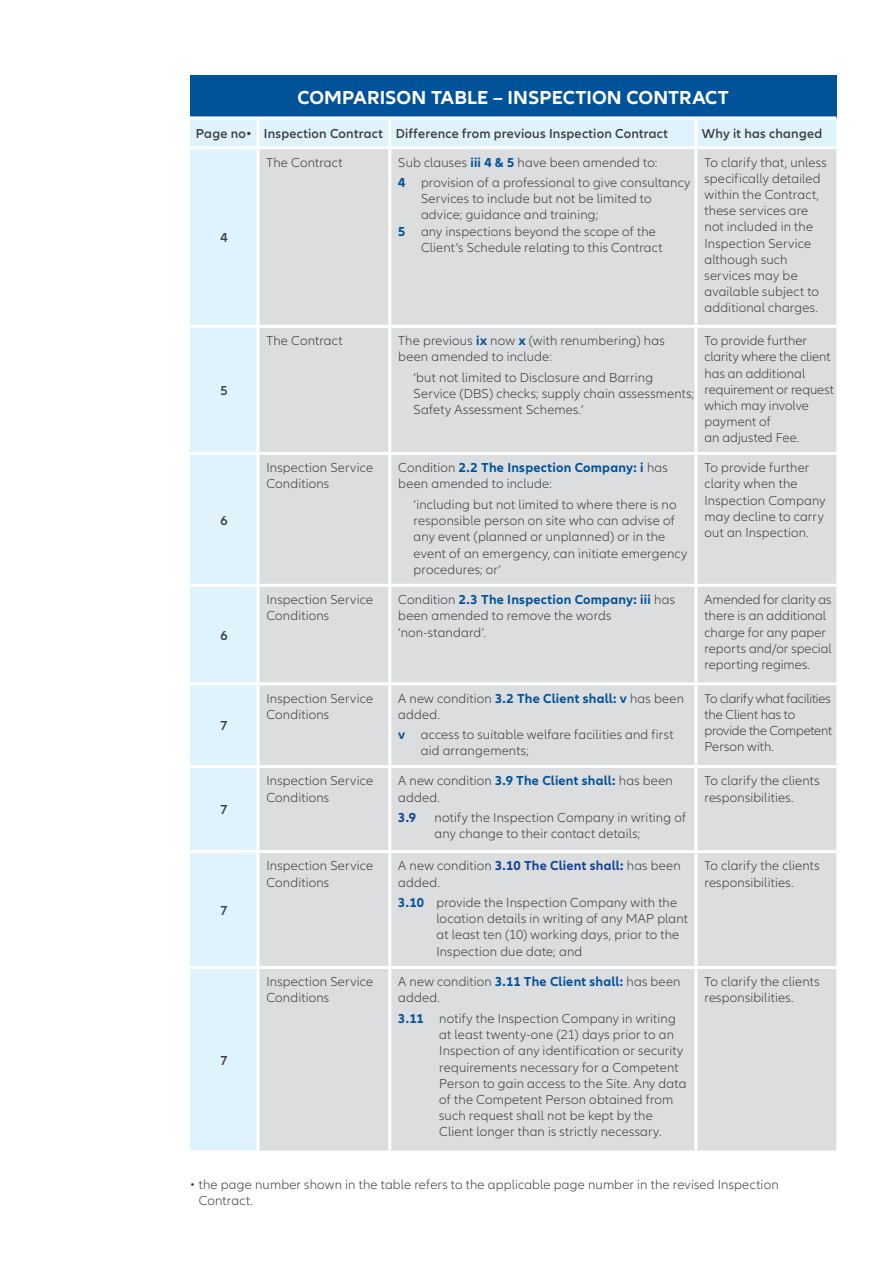
<style>
.page{position:relative;width:893px;height:1263px;background:#fff}
.page>*{position:absolute;margin:0;border:0;box-sizing:border-box;transform-origin:0 0}
.t1{font:700 19.5px "Allianz Neo";letter-spacing:.005em;color:#fff}
.t2{font:300 13.5px/16.2px "Allianz Neo";letter-spacing:.01em;color:#3e3e3f}
.t3{font:600 13.5px "Allianz Neo";letter-spacing:.015em;color:#3e3e3f}
.t4{font:300 13.5px/16.2px "Allianz Neo";letter-spacing:-.015em;color:#3e3e3f}
.t5{font:700 13.5px "Allianz Neo";color:#124494}
.s1{font-weight:700;color:#015399}
.s2{font-weight:700;color:#124494}
</style>
<div class="page">
<div style="left:190px;top:75px;width:646px;height:43px;background:#015399"></div>
<div style="left:190px;top:119px;width:646px;height:1031px;background:#dff3fc"></div>
<div style="left:259px;top:149px;width:577px;height:1001px;background:#dcdddf"></div>
<hr style="left:190px;top:116px;width:68px;height:3px;background:#fff">
<hr style="left:258px;top:116px;width:132px;height:3px;background:#fff">
<hr style="left:256px;top:119px;width:3px;height:27px;background:#fff">
<hr style="left:390px;top:116px;width:306px;height:3px;background:#fff">
<hr style="left:388px;top:119px;width:3px;height:27px;background:#fff">
<hr style="left:696px;top:116px;width:140px;height:3px;background:#fff">
<hr style="left:694px;top:119px;width:3px;height:27px;background:#fff">
<hr style="left:190px;top:146px;width:68px;height:3px;background:#fff">
<hr style="left:258px;top:146px;width:132px;height:3px;background:#fff">
<hr style="left:256px;top:149px;width:3px;height:176px;background:#fff">
<hr style="left:390px;top:146px;width:306px;height:3px;background:#fff">
<hr style="left:388px;top:149px;width:3px;height:176px;background:#fff">
<hr style="left:696px;top:146px;width:140px;height:3px;background:#fff">
<hr style="left:694px;top:149px;width:3px;height:176px;background:#fff">
<hr style="left:190px;top:325px;width:68px;height:3px;background:#fff">
<hr style="left:258px;top:325px;width:132px;height:3px;background:#fff">
<hr style="left:256px;top:328px;width:3px;height:124px;background:#fff">
<hr style="left:390px;top:325px;width:306px;height:3px;background:#fff">
<hr style="left:388px;top:328px;width:3px;height:124px;background:#fff">
<hr style="left:696px;top:325px;width:140px;height:3px;background:#fff">
<hr style="left:694px;top:328px;width:3px;height:124px;background:#fff">
<hr style="left:190px;top:452px;width:68px;height:3px;background:#fff">
<hr style="left:258px;top:452px;width:132px;height:3px;background:#fff">
<hr style="left:256px;top:455px;width:3px;height:129px;background:#fff">
<hr style="left:390px;top:452px;width:306px;height:3px;background:#fff">
<hr style="left:388px;top:455px;width:3px;height:129px;background:#fff">
<hr style="left:696px;top:452px;width:140px;height:3px;background:#fff">
<hr style="left:694px;top:455px;width:3px;height:129px;background:#fff">
<hr style="left:190px;top:584px;width:68px;height:3px;background:#fff">
<hr style="left:258px;top:584px;width:132px;height:3px;background:#fff">
<hr style="left:256px;top:587px;width:3px;height:95px;background:#fff">
<hr style="left:390px;top:584px;width:306px;height:3px;background:#fff">
<hr style="left:388px;top:587px;width:3px;height:95px;background:#fff">
<hr style="left:696px;top:584px;width:140px;height:3px;background:#fff">
<hr style="left:694px;top:587px;width:3px;height:95px;background:#fff">
<hr style="left:190px;top:682px;width:68px;height:3px;background:#fff">
<hr style="left:258px;top:682px;width:132px;height:3px;background:#fff">
<hr style="left:256px;top:685px;width:3px;height:80px;background:#fff">
<hr style="left:390px;top:682px;width:306px;height:3px;background:#fff">
<hr style="left:388px;top:685px;width:3px;height:80px;background:#fff">
<hr style="left:696px;top:682px;width:140px;height:3px;background:#fff">
<hr style="left:694px;top:685px;width:3px;height:80px;background:#fff">
<hr style="left:190px;top:765px;width:68px;height:3px;background:#fff">
<hr style="left:258px;top:765px;width:132px;height:3px;background:#fff">
<hr style="left:256px;top:768px;width:3px;height:82px;background:#fff">
<hr style="left:390px;top:765px;width:306px;height:3px;background:#fff">
<hr style="left:388px;top:768px;width:3px;height:82px;background:#fff">
<hr style="left:696px;top:765px;width:140px;height:3px;background:#fff">
<hr style="left:694px;top:768px;width:3px;height:82px;background:#fff">
<hr style="left:190px;top:850px;width:68px;height:3px;background:#fff">
<hr style="left:258px;top:850px;width:132px;height:3px;background:#fff">
<hr style="left:256px;top:853px;width:3px;height:113px;background:#fff">
<hr style="left:390px;top:850px;width:306px;height:3px;background:#fff">
<hr style="left:388px;top:853px;width:3px;height:113px;background:#fff">
<hr style="left:696px;top:850px;width:140px;height:3px;background:#fff">
<hr style="left:694px;top:853px;width:3px;height:113px;background:#fff">
<hr style="left:190px;top:966px;width:68px;height:3px;background:#fff">
<hr style="left:258px;top:966px;width:132px;height:3px;background:#fff">
<hr style="left:256px;top:969px;width:3px;height:181px;background:#fff">
<hr style="left:390px;top:966px;width:306px;height:3px;background:#fff">
<hr style="left:388px;top:969px;width:3px;height:181px;background:#fff">
<hr style="left:696px;top:966px;width:140px;height:3px;background:#fff">
<hr style="left:694px;top:969px;width:3px;height:181px;background:#fff">
<h1 class="t1" style="left:297px;top:86px;width:433px">COMPARISON TABLE – INSPECTION CONTRACT</h1>
<p class="t3" style="left:196px;top:126px;width:473px">Page no• Inspection Contract Difference from previous Inspection Contract</p>
<p class="t3" style="left:702px;top:126px;width:122px">Why it has changed</p>
<p class="t3" style="left:220px;top:230px;width:9px">4</p>
<p class="t3" style="left:220px;top:383px;width:9px">5</p>
<p class="t3" style="left:220px;top:512px;width:9px">6</p>
<p class="t3" style="left:220px;top:627px;width:9px">6</p>
<p class="t3" style="left:220px;top:718px;width:9px">7</p>
<p class="t3" style="left:220px;top:802px;width:9px">7</p>
<p class="t3" style="left:220px;top:902px;width:9px">7</p>
<p class="t3" style="left:220px;top:1053px;width:9px">7</p>
<p class="t2" style="left:266px;top:154px;width:78px">The Contract</p>
<p class="t2" style="left:398px;top:152px;width:294px;line-height:20.4px">Sub clauses <span class="s1">iii 4 &amp; 5</span> have been amended to:<br><span class="s1">4</span> provision of a professional to give consultancy</p>
<p class="t2" style="left:421px;top:191px;width:232px">Services to include but not be limited to</p>
<p class="t2" style="left:421px;top:207px;width:179px">advice; guidance and training;</p>
<p class="t2" style="left:398px;top:223px;width:259px"><span class="s1">5</span> any inspections beyond the scope of the</p>
<p class="t2" style="left:421px;top:240px;width:243px">Client’s Schedule relating to this Contract</p>
<p class="t2" style="left:266px;top:333px;width:78px">The Contract</p>
<p class="t2" style="left:398px;top:333px;width:268px">The previous <span class="s1">ix</span> now <span class="s1">x</span> (with renumbering) has been amended to include:</p>
<p class="t2" style="left:414px;top:370px;width:282px">‘but not limited to Disclosure and Barring<br>Service (DBS) checks; supply chain assessments;<br>Safety Assessment Schemes.’</p>
<p class="t2" style="left:266px;top:460px;width:108px">Inspection Service<br>Conditions</p>
<p class="t2" style="left:398px;top:460px;width:271px">Condition <span class="s1">2.2 The Inspection Company: i</span> has been amended to include:</p>
<p class="t2" style="left:414px;top:497px;width:275px">‘including but not limited to where there is no responsible person on site who can advise of any event (planned or unplanned) or in the event of an emergency, can initiate emergency procedures; or’</p>
<p class="t2" style="left:704px;top:154px;width:124px">To clarify that, unless specifically detailed within the Contract, these services are not included in the<br>Inspection Service although such services may be available subject to additional charges.</p>
<p class="t2" style="left:704px;top:333px;width:131px">To provide further clarity where the client has an additional requirement or request which may involve payment of<br>an adjusted Fee.</p>
<p class="t2" style="left:704px;top:460px;width:123px">To provide further clarity when the<br>Inspection Company may decline to carry out an Inspection.</p>
<p class="t2" style="left:266px;top:592px;width:108px">Inspection Service<br>Conditions</p>
<p class="t2" style="left:398px;top:592px;width:278px">Condition <span class="s1">2.3 The Inspection Company: iii</span> has been amended to remove the words ‘non-standard’.</p>
<p class="t2" style="left:704px;top:592px;width:129px">Amended for clarity as there is an additional charge for any paper reports and/or special reporting regimes.</p>
<p class="t2" style="left:266px;top:690px;width:108px">Inspection Service<br>Conditions</p>
<p class="t2" style="left:398px;top:690px;width:287px">A new condition <span class="s1">3.2 The Client shall: v</span> has been added.</p>
<p class="t2" style="left:421px;top:727px;width:254px;text-indent:-23px"><span class="s1">v</span> access to suitable welfare facilities and first aid arrangements;</p>
<p class="t2" style="left:266px;top:773px;width:108px">Inspection Service<br>Conditions</p>
<p class="t2" style="left:398px;top:773px;width:276px">A new condition <span class="s1">3.9 The Client shall:</span> has been added.</p>
<p class="t5" style="left:398px;top:810px;width:19px">3.9</p>
<p class="t2" style="left:435px;top:810px;width:253px">notify the Inspection Company in writing of any change to their contact details;</p>
<p class="t2" style="left:266px;top:858px;width:108px">Inspection Service<br>Conditions</p>
<p class="t2" style="left:398px;top:858px;width:284px">A new condition <span class="s2">3.10 The Client shall:</span> has been added.</p>
<p class="t2" style="left:436px;top:895px;width:253px;text-indent:-38px"><span class="s1">3.10</span> provide the Inspection Company with the location details in writing of any MAP plant at least ten (10) working days, prior to the Inspection due date; and</p>
<p class="t2" style="left:266px;top:974px;width:108px">Inspection Service<br>Conditions</p>
<p class="t2" style="left:398px;top:974px;width:284px">A new condition <span class="s1">3.11 The Client shall:</span> has been added.</p>
<p class="t2" style="left:439px;top:1011px;width:249px;text-indent:-41px"><span class="s1">3.11</span> notify the Inspection Company in writing at least twenty-one (21) days prior to an Inspection of any identification or security requirements necessary for a Competent Person to gain access to the Site. Any data of the Competent Person obtained from such request shall not be kept by the Client longer than is strictly necessary.</p>
<p class="t4" style="left:704px;top:690px;width:129px">To clarify what facilities the Client has to provide the Competent<br>Person with.</p>
<p class="t2" style="left:704px;top:773px;width:117px">To clarify the clients responsibilities.</p>
<p class="t2" style="left:704px;top:858px;width:117px">To clarify the clients responsibilities.</p>
<p class="t2" style="left:704px;top:974px;width:117px">To clarify the clients responsibilities.</p>
<p class="t2" style="left:199px;top:1176px;width:581px;text-indent:-9px">• the page number shown in the table refers to the applicable page number in the revised Inspection<br>Contract.</p>
</div>
